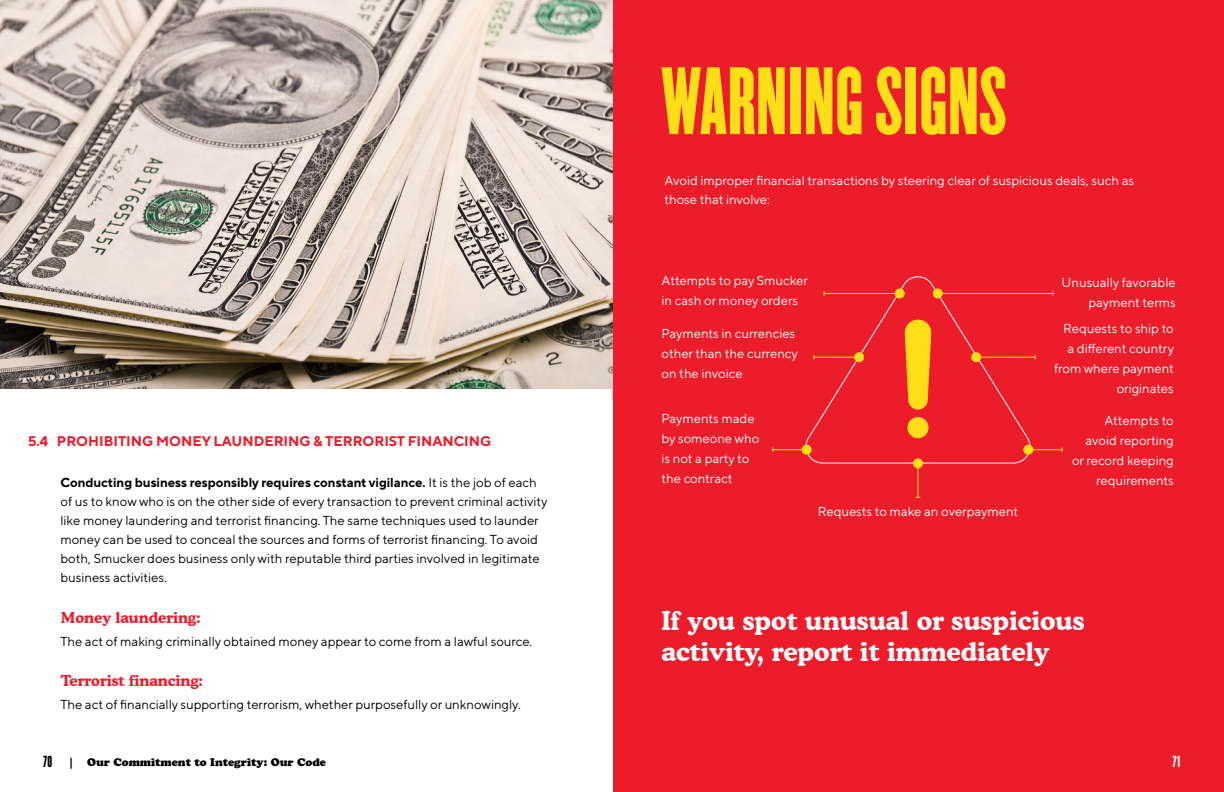
<style>
.page{position:relative;width:1224px;height:792px;background:#fff}
.page>*{position:absolute;margin:0;border:0;box-sizing:border-box;transform-origin:0 0}
.t1{font:83.5px "Champion Featherweight";letter-spacing:.01em;color:#ffde17}
.t2{font:700 26px/31.2px "Cooper BT";color:#fff}
.t3{font:700 15px "Cooper BT";color:#ed1c2b}
.t4{font:700 14px "TT Norms Pro";color:#ed1c2b}
.t5{font:14px "Champion Featherweight";color:#000}
.t6{font:14px "Champion Featherweight";color:#fff}
.t7{font:13px/19px "TT Norms Pro";color:#000}
.t8{font:13px/20px "TT Norms Pro";color:#fff}
.t9{font:11px "Cooper Black Std";color:#000}
.s1{font-weight:700}
</style>
<div class="page">
<img style="left:0;top:0;width:613px;height:400px">
<div style="left:0;top:389px;width:612px;height:337px;background:#fff"></div>
<div style="left:613px;top:0;width:611px;height:792px;background:#ed1c2b"></div>
<svg style="left:804px;top:276px;width:228px;height:188px"></svg>
<svg style="left:904px;top:320px;width:28px;height:90px"></svg>
<div style="left:907px;top:417px;width:22px;height:21px;background:#ffde17;border-radius:50%"></div>
<hr style="left:938px;top:293px;width:115px;height:1px;background:#ffde17">
<div style="left:933px;top:288px;width:10px;height:10px;background:#ffde17;border-radius:50%"></div>
<hr style="left:976px;top:357px;width:59px;height:1px;background:#ffde17">
<div style="left:971px;top:352px;width:10px;height:10px;background:#ffde17;border-radius:50%"></div>
<hr style="left:824px;top:293px;width:76px;height:1px;background:#ffde17">
<div style="left:895px;top:288px;width:10px;height:10px;background:#ffde17;border-radius:50%"></div>
<hr style="left:814px;top:357px;width:45px;height:1px;background:#ffde17">
<div style="left:854px;top:352px;width:10px;height:10px;background:#ffde17;border-radius:50%"></div>
<hr style="left:773px;top:449px;width:34px;height:1px;background:#ffde17">
<div style="left:802px;top:445px;width:10px;height:10px;background:#ffde17;border-radius:50%"></div>
<hr style="left:918px;top:463px;width:1px;height:34px;background:#ffde17">
<div style="left:913px;top:458px;width:10px;height:10px;background:#ffde17;border-radius:50%"></div>
<hr style="left:1028px;top:449px;width:34px;height:1px;background:#ffde17">
<div style="left:1023px;top:445px;width:10px;height:10px;background:#ffde17;border-radius:50%"></div>
<h1 class="t1" style="left:662px;top:41px;width:346px">WARNING SIGNS</h1>
<p class="t4" style="left:28px;top:432px;width:465px">5.4 PROHIBITING MONEY LAUNDERING &amp; TERRORIST FINANCING</p>
<p class="t7" style="left:60px;top:472px;width:488px"><span class="s1">Conducting business responsibly requires constant vigilance.</span> It is the job of each of us to know who is on the other side of every transaction to prevent criminal activity like money laundering and terrorist financing. The same techniques used to launder money can be used to conceal the sources and forms of terrorist financing. To avoid both, Smucker does business only with reputable third parties involved in legitimate business activities.</p>
<p class="t3" style="left:61px;top:608px;width:141px">Money laundering:</p>
<p class="t7" style="left:60px;top:631px;width:473px">The act of making criminally obtained money appear to come from a lawful source.</p>
<p class="t3" style="left:61px;top:671px;width:144px">Terrorist financing:</p>
<p class="t7" style="left:60px;top:695px;width:462px">The act of financially supporting terrorism, whether purposefully or unknowingly.</p>
<p class="t8" style="left:664px;top:171px;width:471px;line-height:19px">Avoid improper financial transactions by steering clear of suspicious deals, such as those that involve:</p>
<p class="t8" style="left:662px;top:270px;width:148px">Attempts to pay Smucker in cash or money orders</p>
<p class="t8" style="left:662px;top:323px;width:138px">Payments in currencies other than the currency on the invoice</p>
<p class="t8" style="left:662px;top:408px;width:99px">Payments made by someone who is not a party to the contract</p>
<p class="t8" style="left:818px;top:501px;width:202px">Requests to make an overpayment</p>
<p class="t8" style="left:1062px;top:272px;width:116px;text-align:right">Unusually favorable payment terms</p>
<p class="t8" style="left:1054px;top:318px;width:122px;text-align:right">Requests to ship to a different country from where payment originates</p>
<p class="t8" style="left:1072px;top:410px;width:103px;text-align:right">Attempts to avoid reporting or record keeping requirements</p>
<h2 class="t2" style="left:662px;top:605px;width:425px">If you spot unusual or suspicious activity, report it immediately</h2>
<p class="t5" style="left:43px;top:751px;width:11px">70</p>
<p class="t9" style="left:69px;top:755px;width:259px">| Our Commitment to Integrity: Our Code</p>
<p class="t6" style="left:1173px;top:751px;width:10px">71</p>
</div>
